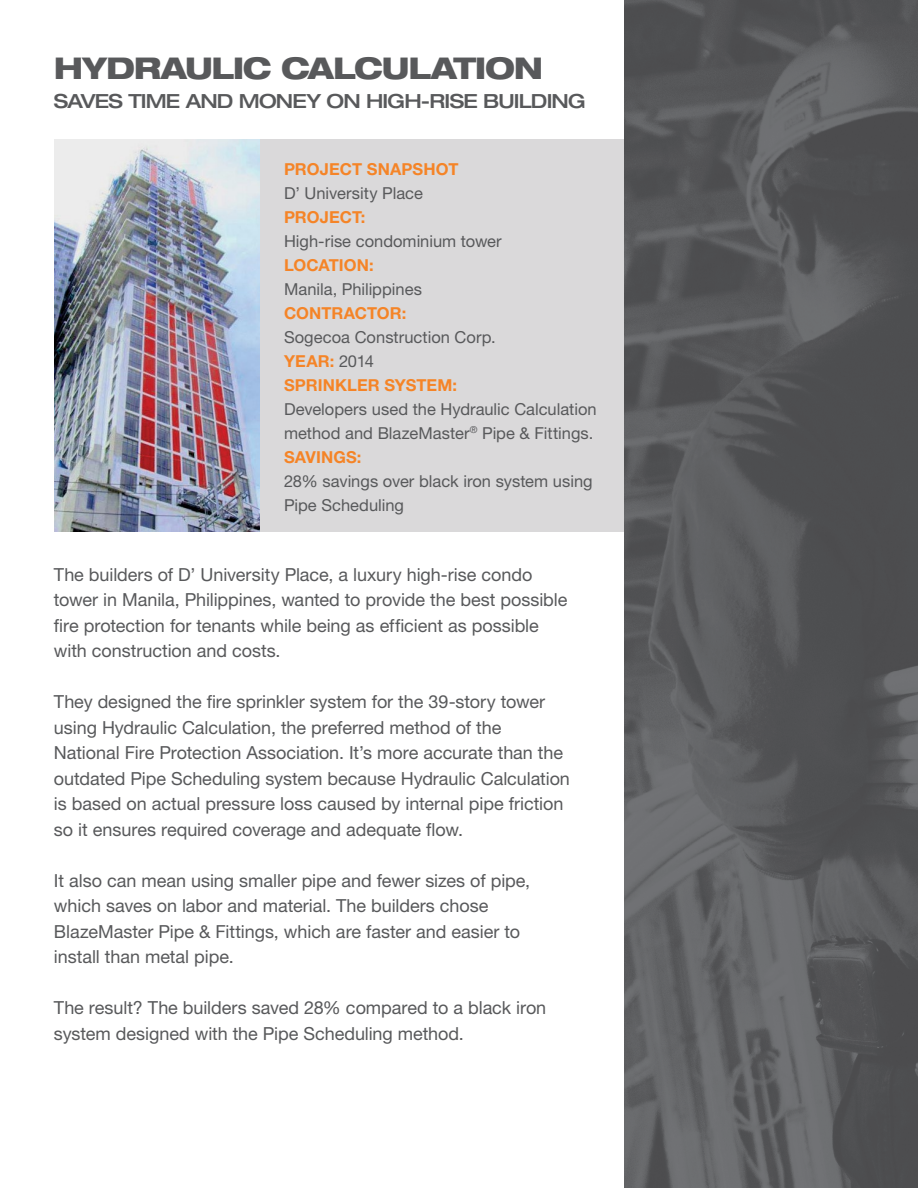
<style>
.page{position:relative;width:918px;height:1188px;background:#fff}
.page>*{position:absolute;margin:0;border:0;box-sizing:border-box;transform-origin:0 0}
.t1{font:800 expanded 30px "Helvetica Neue LT Pro";letter-spacing:-.045em;color:#58595b}
.t2{font:500 expanded 19.5px "Helvetica Neue LT Pro";letter-spacing:-.04em;color:#58595b}
.t3{font:18px/25.5px "Helvetica Neue LT Pro";letter-spacing:-.005em;color:#58595b}
.t4{font:16.5px/24px "Helvetica Neue LT Pro";color:#58595b}
.t5{font:700 16.5px "Helvetica Neue LT Pro";color:#f58427}
.s1{font-weight:700;color:#f58427}
</style>
<div class="page">
<div style="left:157px;top:139px;width:483px;height:392px;background:#dad9da"></div>
<img style="left:54px;top:139px;width:206px;height:392px">
<img style="left:624px;top:0;width:294px;height:1188px">
<h1 class="t1" style="left:54px;top:49px;width:491px">HYDRAULIC CALCULATION</h1>
<p class="t2" style="left:54px;top:89px;width:533px">SAVES TIME AND MONEY ON HIGH-RISE BUILDING</p>
<p class="t5" style="left:284px;top:159px;width:176px">PROJECT SNAPSHOT</p>
<p class="t4" style="left:284px;top:181px;width:140px">D’ University Place</p>
<p class="t5" style="left:284px;top:207px;width:83px">PROJECT:</p>
<p class="t4" style="left:284px;top:229px;width:219px">High-rise condominium tower</p>
<p class="t5" style="left:284px;top:255px;width:91px">LOCATION:</p>
<p class="t4" style="left:284px;top:277px;width:139px">Manila, Philippines</p>
<p class="t5" style="left:284px;top:303px;width:124px">CONTRACTOR:</p>
<p class="t4" style="left:284px;top:325px;width:213px">Sogecoa Construction Corp.<br><span class="s1">YEAR:</span> 2014<br><span class="s1">SPRINKLER SYSTEM:</span></p>
<p class="t4" style="left:284px;top:397px;width:314px">Developers used the Hydraulic Calculation method and BlazeMaster<sup>®</sup> Pipe &amp; Fittings.<br><span class="s1">SAVINGS:</span></p>
<p class="t4" style="left:284px;top:469px;width:310px">28% savings over black iron system using<br>Pipe Scheduling</p>
<p class="t3" style="left:54px;top:562px;width:515px">The builders of D’ University Place, a luxury high-rise condo tower in Manila, Philippines, wanted to provide the best possible fire protection for tenants while being as efficient as possible with construction and costs.</p>
<p class="t3" style="left:54px;top:689px;width:517px">They designed the fire sprinkler system for the 39-story tower using Hydraulic Calculation, the preferred method of the National Fire Protection Association. It’s more accurate than the outdated Pipe Scheduling system because Hydraulic Calculation is based on actual pressure loss caused by internal pipe friction so it ensures required coverage and adequate flow.</p>
<p class="t3" style="left:54px;top:868px;width:478px">It also can mean using smaller pipe and fewer sizes of pipe, which saves on labor and material. The builders chose BlazeMaster Pipe &amp; Fittings, which are faster and easier to install than metal pipe.</p>
<p class="t3" style="left:54px;top:995px;width:494px">The result? The builders saved 28% compared to a black iron system designed with the Pipe Scheduling method.</p>
</div>
